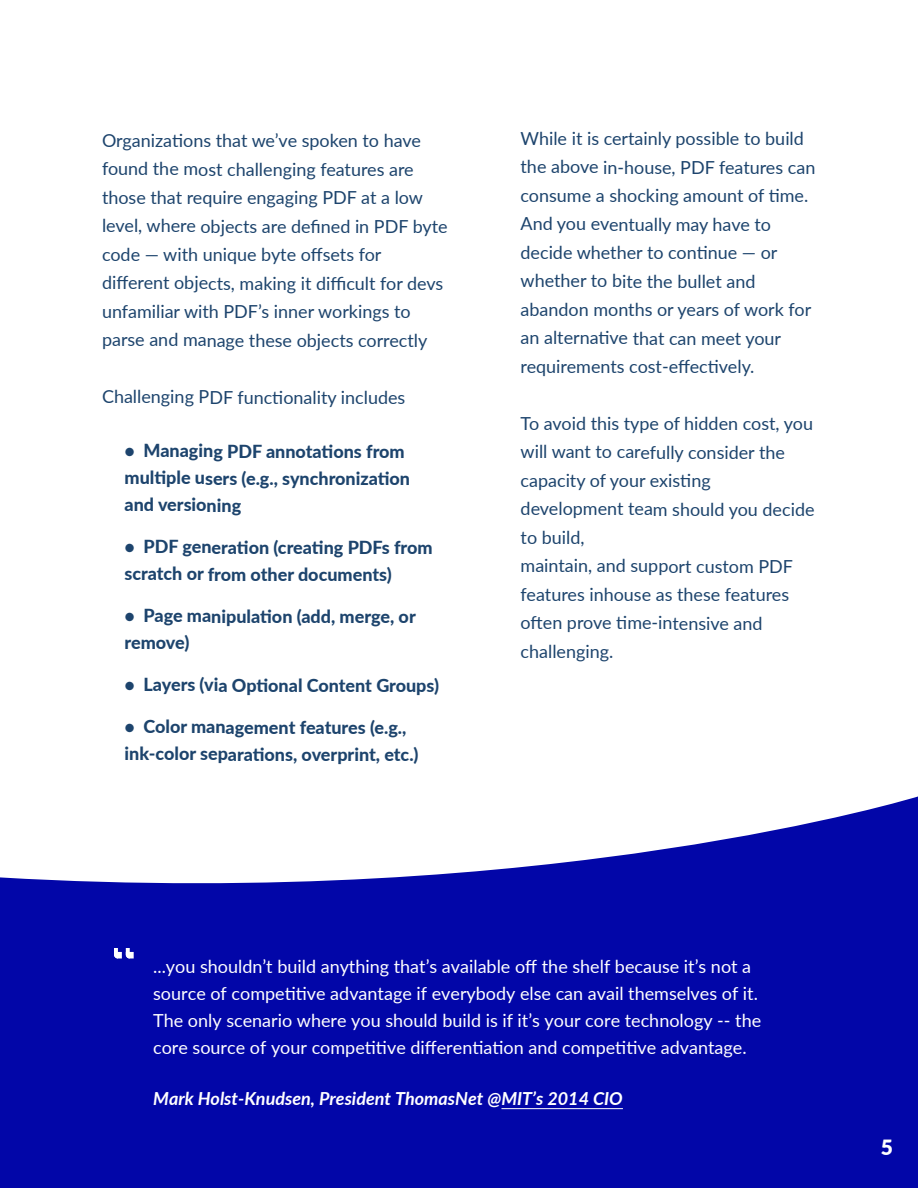
<style>
.page{position:relative;width:918px;height:1188px;background:#fff}
.page>*{position:absolute;margin:0;border:0;box-sizing:border-box;transform-origin:0 0}
.t1{font:900 21px "Lato";color:#fff}
.t2{font:18px/28.5px "Lato";color:#1d446d}
.t3{font:800 18px/26.8px "Lato";color:#1d446d}
.t4{font:18px/27px "Lato";color:#fff}
.t5{font:italic 700 18px "Lato";color:#fff}
</style>
<div class="page">
<svg style="left:0;top:796px;width:918px;height:392px;fill:#0206a8"></svg>
<svg style="left:114px;top:948px;width:20px;height:10px"></svg>
<hr style="left:501px;top:1108px;width:122px;height:1px;background:#fff">
<p class="t2" style="left:102px;top:126px;width:347px">Organizations that we’ve spoken to have found the most challenging features are those that require engaging PDF at a low level, where objects are defined in PDF byte code — with unique byte offsets for different objects, making it difficult for devs unfamiliar with PDF’s inner workings to parse and manage these objects correctly</p>
<p class="t2" style="left:102px;top:382px;width:305px">Challenging PDF functionality includes</p>
<p class="t3" style="left:125px;top:437px;width:287px">• Managing PDF annotations from multiple users (e.g., synchronization and versioning</p>
<p class="t3" style="left:125px;top:533px;width:310px">• PDF generation (creating PDFs from scratch or from other documents)</p>
<p class="t3" style="left:125px;top:602px;width:293px">• Page manipulation (add, merge, or remove)</p>
<p class="t3" style="left:125px;top:671px;width:316px">• Layers (via Optional Content Groups)</p>
<p class="t3" style="left:125px;top:713px;width:296px">• Color management features (e.g., ink-color separations, overprint, etc.)</p>
<p class="t2" style="left:521px;top:124px;width:296px">While it is certainly possible to build the above in-house, PDF features can consume a shocking amount of time.<br>And you eventually may have to decide whether to continue — or whether to bite the bullet and abandon months or years of work for an alternative that can meet your requirements cost-effectively.</p>
<p class="t2" style="left:521px;top:408px;width:295px">To avoid this type of hidden cost, you will want to carefully consider the capacity of your existing development team should you decide to build,<br>maintain, and support custom PDF features inhouse as these features often prove time-intensive and challenging.</p>
<p class="t4" style="left:153px;top:953px;width:610px">...you shouldn’t build anything that’s available off the shelf because it’s not a source of competitive advantage if everybody else can avail themselves of it.<br>The only scenario where you should build is if it’s your core technology -- the core source of your competitive differentiation and competitive advantage.</p>
<p class="t5" style="left:153px;top:1085px;width:471px">Mark Holst-Knudsen, President ThomasNet @MIT’s 2014 CIO</p>
<p class="t1" style="left:881px;top:1131px;width:14px">5</p>
</div>
